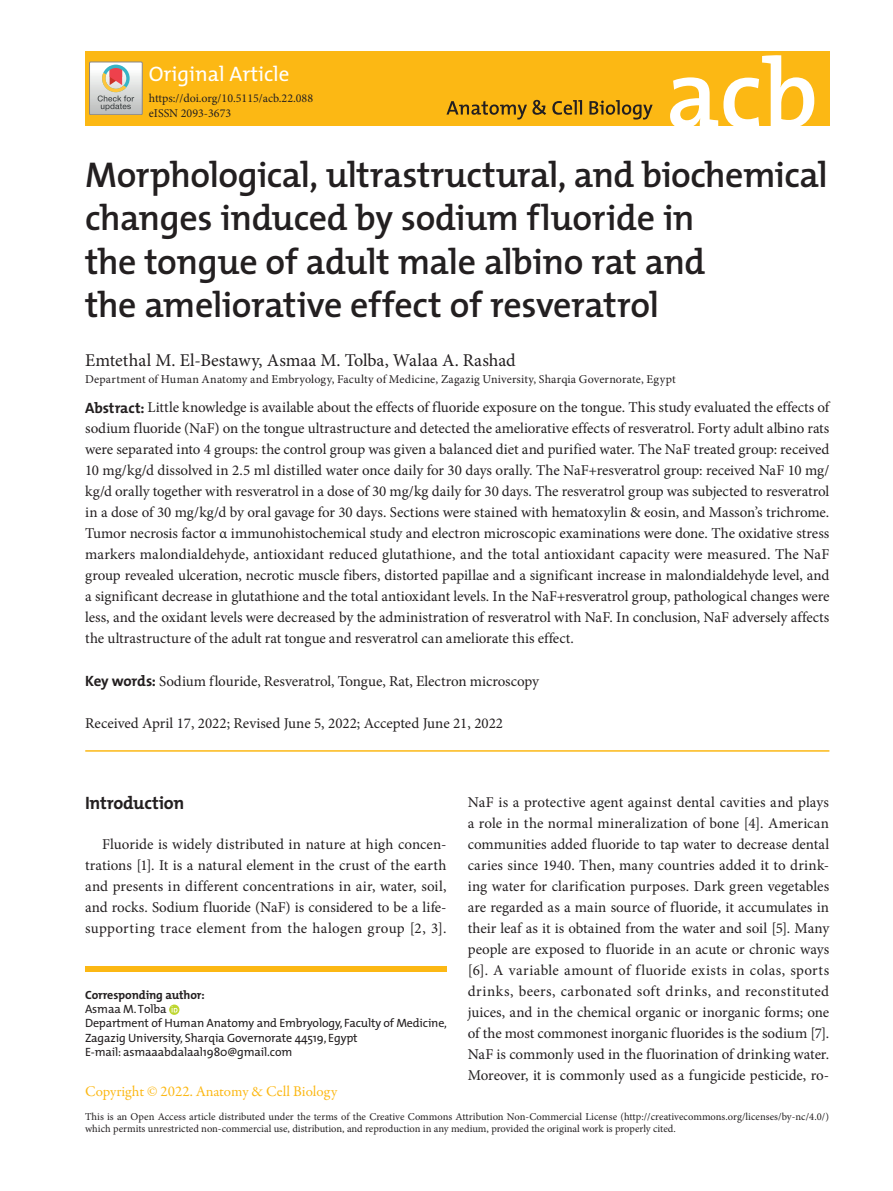
<style>
.page{position:relative;width:893px;height:1191px;background:#fff}
.page>*{position:absolute;margin:0;border:0;box-sizing:border-box;transform-origin:0 0}
.t1{font:600 36px/43.2px "The Mix";letter-spacing:-.015em;color:#231f20}
.t2{font:21px "The Mix";color:#fff}
.t3{font:18px "Minion Pro";color:#231f20}
.t4{font:700 18px "The Mix";letter-spacing:-.015em;color:#231f20}
.t5{font:15px/21px "Minion Pro";color:#231f20;text-align:justify}
.t6{font:15px "Garamond Premr Pro";color:#fcb814}
.t7{font:12px/14.4px "The Mix";letter-spacing:-.01em;color:#231f20}
.t8{font:12px/14.4px "Minion Pro";letter-spacing:.005em;color:#231f20}
.t9{font:700 12px "The Mix";letter-spacing:-.01em;color:#231f20}
.t10{font:10.5px/12.6px "Minion Pro";color:#231f20}
.s1{font-family:"The Mix";font-weight:700}
</style>
<div class="page">
<div style="left:85px;top:51px;width:744px;height:75px;background:#fcb814"></div>
<svg style="left:670px;top:55px;width:144px;height:71px"></svg>
<svg style="left:446px;top:100px;width:207px;height:20px"></svg>
<svg style="left:90px;top:62px;width:52px;height:53px;background:#cbc6c1"></svg>
<div style="left:85px;top:966px;width:361px;height:5px;background:#fcb814"></div>
<svg style="left:169px;top:1004px;width:10px;height:11px"></svg>
<svg style="left:172px;top:1006px;width:5px;height:6px"></svg>
<hr style="left:85px;top:750px;width:744px;height:1px;background:#fcb814">
<h2 class="t2" style="left:149px;top:57px;width:142px">Original Article</h2>
<p class="t8" style="left:149px;top:91px;width:166px">https://doi.org/10.5115/acb.22.088 eISSN 2093-3673</p>
<h1 class="t1" style="left:85px;top:152px;width:744px">Morphological, ultrastructural, and biochemical changes induced by sodium fluoride in<br>the tongue of adult male albino rat and<br>the ameliorative effect of resveratrol</h1>
<p class="t3" style="left:85px;top:348px;width:432px">Emtethal M. El-Bestawy, Asmaa M. Tolba, Walaa A. Rashad</p>
<p class="t8" style="left:85px;top:372px;width:592px">Department of Human Anatomy and Embryology, Faculty of Medicine, Zagazig University, Sharqia Governorate, Egypt</p>
<p class="t5" style="left:85px;top:397px;width:746px"><span class="s1">Abstract:</span> Little knowledge is available about the effects of fluoride exposure on the tongue. This study evaluated the effects of sodium fluoride (NaF) on the tongue ultrastructure and detected the ameliorative effects of resveratrol. Forty adult albino rats were separated into 4 groups: the control group was given a balanced diet and purified water. The NaF treated group: received 10 mg/kg/d dissolved in 2.5 ml distilled water once daily for 30 days orally. The NaF+resveratrol group: received NaF 10 mg/ kg/d orally together with resveratrol in a dose of 30 mg/kg daily for 30 days. The resveratrol group was subjected to resveratrol in a dose of 30 mg/kg/d by oral gavage for 30 days. Sections were stained with hematoxylin &amp; eosin, and Masson’s trichrome.<br>Tumor necrosis factor α immunohistochemical study and electron microscopic examinations were done. The oxidative stress markers malondialdehyde, antioxidant reduced glutathione, and the total antioxidant capacity were measured. The NaF group revealed ulceration, necrotic muscle fibers, distorted papillae and a significant increase in malondialdehyde level, and a significant decrease in glutathione and the total antioxidant levels. In the NaF+resveratrol group, pathological changes were less, and the oxidant levels were decreased by the administration of resveratrol with NaF. In conclusion, NaF adversely affects the ultrastructure of the adult rat tongue and resveratrol can ameliorate this effect.</p>
<p class="t5" style="left:85px;top:670px;width:455px"><span class="s1">Key words:</span> Sodium flouride, Resveratrol, Tongue, Rat, Electron microscopy</p>
<p class="t5" style="left:85px;top:713px;width:419px">Received April 17, 2022; Revised June 5, 2022; Accepted June 21, 2022</p>
<p class="t4" style="left:85px;top:788px;width:101px">Introduction</p>
<p class="t5" style="left:85px;top:833px;width:363px;text-indent:17px">Fluoride is widely distributed in nature at high concen&shy;trations [1]. It is a natural element in the crust of the earth and presents in different concentrations in air, water, soil, and rocks. Sodium fluoride (NaF) is considered to be a life&shy;supporting trace element from the halogen group [2, 3].</p>
<p class="t9" style="left:85px;top:984px;width:121px">Corresponding author:</p>
<p class="t7" style="left:85px;top:1001px;width:363px">Asmaa M. Tolba<br>Department of Human Anatomy and Embryology, Faculty of Medicine, Zagazig University, Sharqia Governorate 44519, Egypt<br>E-mail: asmaaabdalaal1980@gmail.com</p>
<p class="t6" style="left:85px;top:1082px;width:254px">Copyright © 2022. Anatomy &amp; Cell Biology</p>
<p class="t5" style="left:468px;top:791px;width:363px">NaF is a protective agent against dental cavities and plays a role in the normal mineralization of bone [4]. American communities added fluoride to tap water to decrease dental caries since 1940. Then, many countries added it to drink&shy;ing water for clarification purposes. Dark green vegetables are regarded as a main source of fluoride, it accumulates in their leaf as it is obtained from the water and soil [5]. Many people are exposed to fluoride in an acute or chronic ways [6]. A variable amount of fluoride exists in colas, sports drinks, beers, carbonated soft drinks, and reconstituted juices, and in the chemical organic or inorganic forms; one of the most commonest inorganic fluorides is the sodium [7].<br>NaF is commonly used in the fluorination of drinking water.<br>Moreover, it is commonly used as a fungicide pesticide, ro-</p>
<p class="t10" style="left:85px;top:1110px;width:745px">This is an Open Access article distributed under the terms of the Creative Commons Attribution Non-Commercial License (http://creativecommons.org/licenses/by-nc/4.0/) which permits unrestricted non-commercial use, distribution, and reproduction in any medium, provided the original work is properly cited.</p>
</div>
